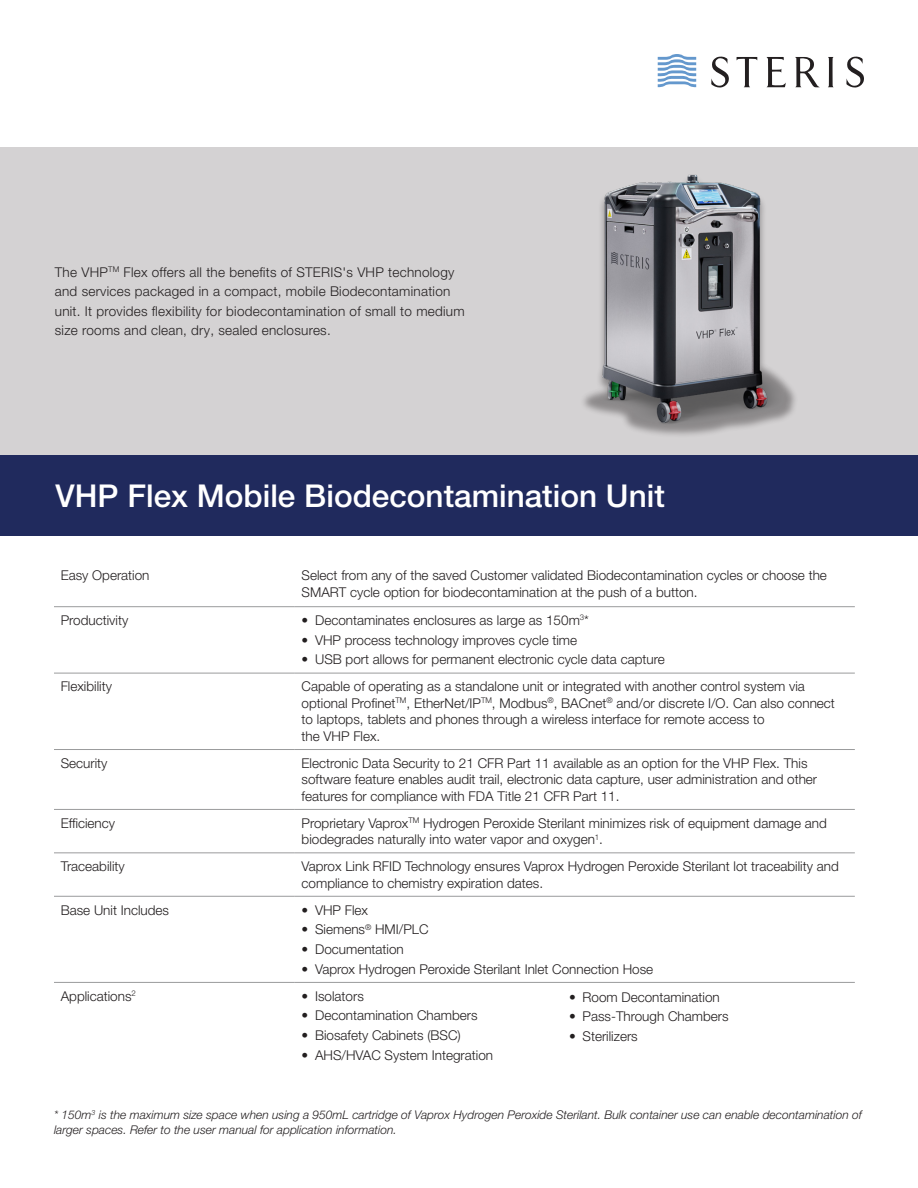
<style>
.page{position:relative;width:918px;height:1188px;background:#fff}
.page>*{position:absolute;margin:0;border:0;box-sizing:border-box;transform-origin:0 0}
.t1{font:500 31.5px "Helvetica Neue LT Pro";color:#fff}
.t2{font:300 13.5px/16.5px "Helvetica Neue LT Pro";color:#231f20}
.t3{font:300 13.5px/19.5px "Helvetica Neue LT Pro";letter-spacing:.02em;color:#231f20}
.t4{font:italic 300 12px/15px "Helvetica Neue LT Pro";color:#231f20}
</style>
<div class="page">
<div style="left:0;top:147px;width:918px;height:329px;background:#d4d2d3"></div>
<div style="left:0;top:455px;width:918px;height:81px;background:#202a5d"></div>
<img style="left:583px;top:174px;width:212px;height:261px">
<hr style="left:54px;top:606px;width:241px;height:1px;background:#9a9b9c">
<hr style="left:295px;top:606px;width:560px;height:1px;background:#9a9b9c">
<hr style="left:54px;top:673px;width:241px;height:1px;background:#9a9b9c">
<hr style="left:295px;top:673px;width:560px;height:1px;background:#9a9b9c">
<hr style="left:54px;top:749px;width:241px;height:1px;background:#9a9b9c">
<hr style="left:295px;top:749px;width:560px;height:1px;background:#9a9b9c">
<hr style="left:54px;top:809px;width:241px;height:1px;background:#9a9b9c">
<hr style="left:295px;top:809px;width:560px;height:1px;background:#9a9b9c">
<hr style="left:54px;top:852px;width:241px;height:1px;background:#9a9b9c">
<hr style="left:295px;top:852px;width:560px;height:1px;background:#9a9b9c">
<hr style="left:54px;top:896px;width:241px;height:1px;background:#9a9b9c">
<hr style="left:295px;top:896px;width:560px;height:1px;background:#9a9b9c">
<hr style="left:54px;top:982px;width:241px;height:1px;background:#9a9b9c">
<hr style="left:295px;top:982px;width:560px;height:1px;background:#9a9b9c">
<svg style="left:658px;top:54px;width:38px;height:33px"></svg>
<svg style="left:828px;top:57px;width:6px;height:30px"></svg>
<svg style="left:711px;top:56px;width:18px;height:32px"></svg>
<svg style="left:846px;top:56px;width:18px;height:32px"></svg>
<svg style="left:766px;top:57px;width:20px;height:30px"></svg>
<svg style="left:736px;top:57px;width:21px;height:30px"></svg>
<svg style="left:795px;top:57px;width:24px;height:30px"></svg>
<p class="t3" style="left:55px;top:262px;width:411px">The VHP<sup>TM</sup> Flex offers all the benefits of STERIS's VHP technology and services packaged in a compact, mobile Biodecontamination unit. It provides flexibility for biodecontamination of small to medium size rooms and clean, dry, sealed enclosures.</p>
<h1 class="t1" style="left:56px;top:477px;width:611px">VHP Flex Mobile Biodecontamination Unit</h1>
<h2 class="t2" style="left:61px;top:567px;width:90px">Easy Operation</h2>
<p class="t2" style="left:302px;top:567px;width:527px">Select from any of the saved Customer validated Biodecontamination cycles or choose the<br>SMART cycle option for biodecontamination at the push of a button.</p>
<h2 class="t2" style="left:61px;top:612px;width:69px">Productivity</h2>
<p class="t2" style="left:302px;top:612px;width:289px">• Decontaminates enclosures as large as 150m<sup>3</sup>*</p>
<p class="t2" style="left:302px;top:631px;width:277px">• VHP process technology improves cycle time</p>
<p class="t2" style="left:302px;top:651px;width:365px">• USB port allows for permanent electronic cycle data capture</p>
<h2 class="t2" style="left:61px;top:678px;width:53px">Flexibility</h2>
<p class="t2" style="left:302px;top:678px;width:535px">Capable of operating as a standalone unit or integrated with another control system via optional Profinet<sup>TM</sup>, EtherNet/IP<sup>TM</sup>, Modbus<sup>®</sup>, BACnet<sup>®</sup> and/or discrete I/O. Can also connect to laptops, tablets and phones through a wireless interface for remote access to<br>the VHP Flex.</p>
<h2 class="t2" style="left:61px;top:754px;width:48px">Security</h2>
<p class="t2" style="left:302px;top:754px;width:517px">Electronic Data Security to 21 CFR Part 11 available as an option for the VHP Flex. This software feature enables audit trail, electronic data capture, user administration and other features for compliance with FDA Title 21 CFR Part 11.</p>
<h2 class="t2" style="left:61px;top:814px;width:56px">Efficiency</h2>
<p class="t2" style="left:302px;top:814px;width:527px">Proprietary Vaprox<sup>TM</sup> Hydrogen Peroxide Sterilant minimizes risk of equipment damage and biodegrades naturally into water vapor and oxygen<sup>1</sup>.</p>
<h2 class="t2" style="left:61px;top:858px;width:66px">Traceability</h2>
<p class="t2" style="left:302px;top:858px;width:539px">Vaprox Link RFID Technology ensures Vaprox Hydrogen Peroxide Sterilant lot traceability and compliance to chemistry expiration dates.</p>
<h2 class="t2" style="left:61px;top:901px;width:110px">Base Unit Includes</h2>
<p class="t2" style="left:302px;top:901px;width:68px">• VHP Flex</p>
<p class="t2" style="left:302px;top:921px;width:129px">• Siemens<sup>®</sup> HMI/PLC</p>
<p class="t2" style="left:302px;top:941px;width:104px">• Documentation</p>
<p class="t2" style="left:302px;top:960px;width:353px">• Vaprox Hydrogen Peroxide Sterilant Inlet Connection Hose</p>
<h2 class="t2" style="left:61px;top:987px;width:77px">Applications<sup>2</sup></h2>
<p class="t2" style="left:302px;top:987px;width:64px">• Isolators</p>
<p class="t2" style="left:302px;top:1007px;width:178px">• Decontamination Chambers</p>
<p class="t2" style="left:302px;top:1027px;width:161px">• Biosafety Cabinets (BSC)</p>
<p class="t2" style="left:302px;top:1047px;width:193px">• AHS/HVAC System Integration</p>
<p class="t2" style="left:569px;top:988px;width:152px">• Room Decontamination</p>
<p class="t2" style="left:569px;top:1008px;width:161px">• Pass-Through Chambers</p>
<p class="t2" style="left:569px;top:1028px;width:70px">• Sterilizers</p>
<p class="t4" style="left:54px;top:1107px;width:809px">* 150m<sup>3</sup> is the maximum size space when using a 950mL cartridge of Vaprox Hydrogen Peroxide Sterilant. Bulk container use can enable decontamination of larger spaces. Refer to the user manual for application information.</p>
</div>
